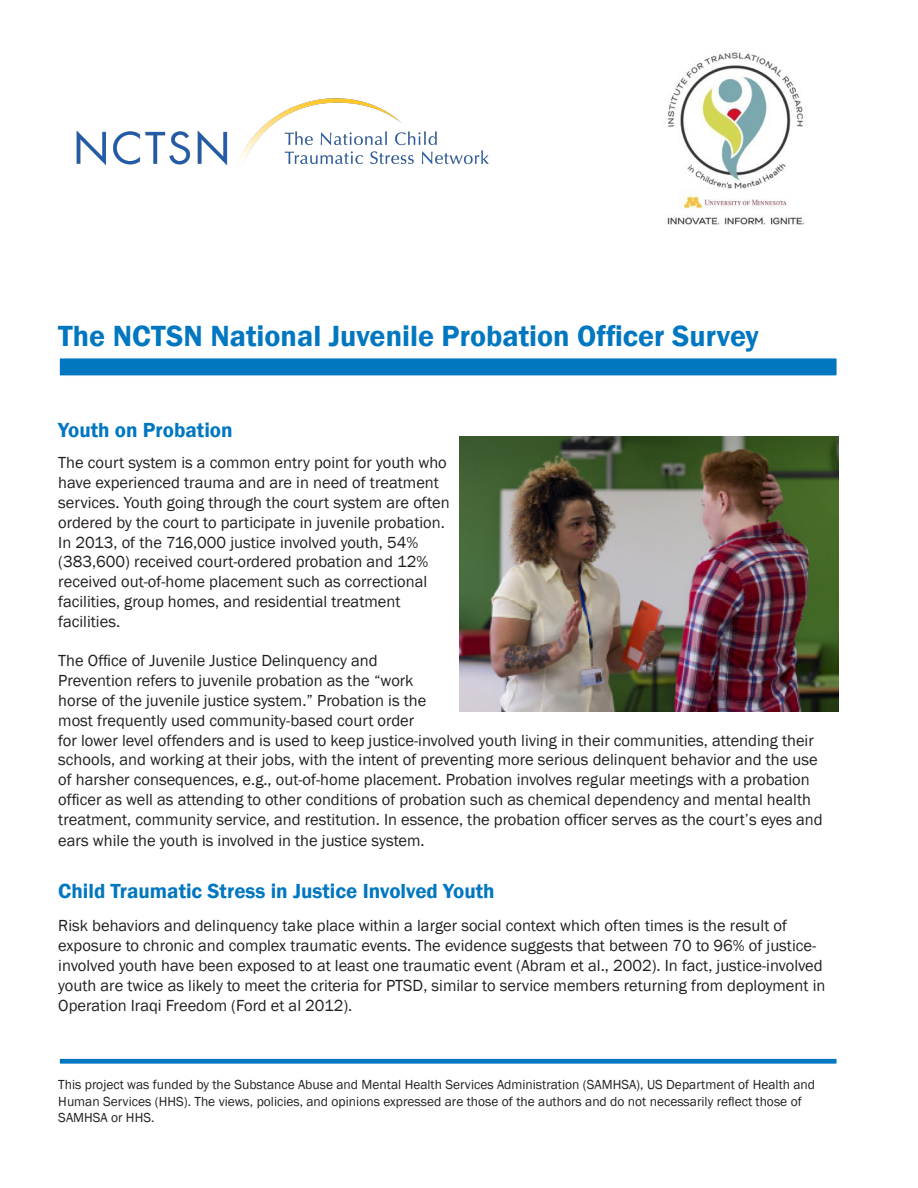
<style>
.page{position:relative;width:918px;height:1188px;background:#fff}
.page>*{position:absolute;margin:0;border:0;box-sizing:border-box;transform-origin:0 0}
.t1{font:600 30px "Franklin Gothic";color:#0077c0}
.t2{font:600 21px "Franklin Gothic";color:#0077c0}
.t3{font:16.5px/19.8px "Franklin Gothic";color:#231f20}
.t4{font:13.5px/16.2px "Franklin Gothic";color:#231f20}
</style>
<div class="page">
<img style="left:667px;top:52px;width:137px;height:173px">
<div style="left:58px;top:357px;width:780px;height:20px;background:#0077c0;border:2px solid #fff"></div>
<svg style="left:59px;top:1058px;width:778px;height:6px;fill:#0077c0"></svg>
<img style="left:76px;top:98px;width:413px;height:68px">
<img style="left:459px;top:436px;width:379px;height:276px">
<p class="t1" style="left:58px;top:318px;width:702px">The NCTSN National Juvenile Probation Officer Survey</p>
<p class="t2" style="left:58px;top:417px;width:176px">Youth on Probation</p>
<p class="t3" style="left:58px;top:453px;width:393px">The court system is a common entry point for youth who have experienced trauma and are in need of treatment services. Youth going through the court system are often ordered by the court to participate in juvenile probation.<br>In 2013, of the 716,000 justice involved youth, 54% (383,600) received court-ordered probation and 12% received out-of-home placement such as correctional facilities, group homes, and residential treatment facilities.</p>
<p class="t3" style="left:58px;top:651px;width:766px">The Office of Juvenile Justice Delinquency and<br>Prevention refers to juvenile probation as the “work<br>horse of the juvenile justice system.” Probation is the<br>most frequently used community-based court order<br>for lower level offenders and is used to keep justice-involved youth living in their communities, attending their schools, and working at their jobs, with the intent of preventing more serious delinquent behavior and the use of harsher consequences, e.g., out-of-home placement. Probation involves regular meetings with a probation officer as well as attending to other conditions of probation such as chemical dependency and mental health treatment, community service, and restitution. In essence, the probation officer serves as the court’s eyes and</p>
<p class="t3" style="left:58px;top:831px;width:368px">ears while the youth is involved in the justice system.</p>
<p class="t2" style="left:58px;top:878px;width:438px">Child Traumatic Stress in Justice Involved Youth</p>
<p class="t3" style="left:58px;top:916px;width:769px">Risk behaviors and delinquency take place within a larger social context which often times is the result of exposure to chronic and complex traumatic events. The evidence suggests that between 70 to 96% of justice&shy;involved youth have been exposed to at least one traumatic event (Abram et al., 2002). In fact, justice-involved youth are twice as likely to meet the criteria for PTSD, similar to service members returning from deployment in Operation Iraqi Freedom (Ford et al 2012).</p>
<p class="t4" style="left:58px;top:1077px;width:758px">This project was funded by the Substance Abuse and Mental Health Services Administration (SAMHSA), US Department of Health and<br>Human Services (HHS). The views, policies, and opinions expressed are those of the authors and do not necessarily reflect those of<br>SAMHSA or HHS.</p>
</div>
